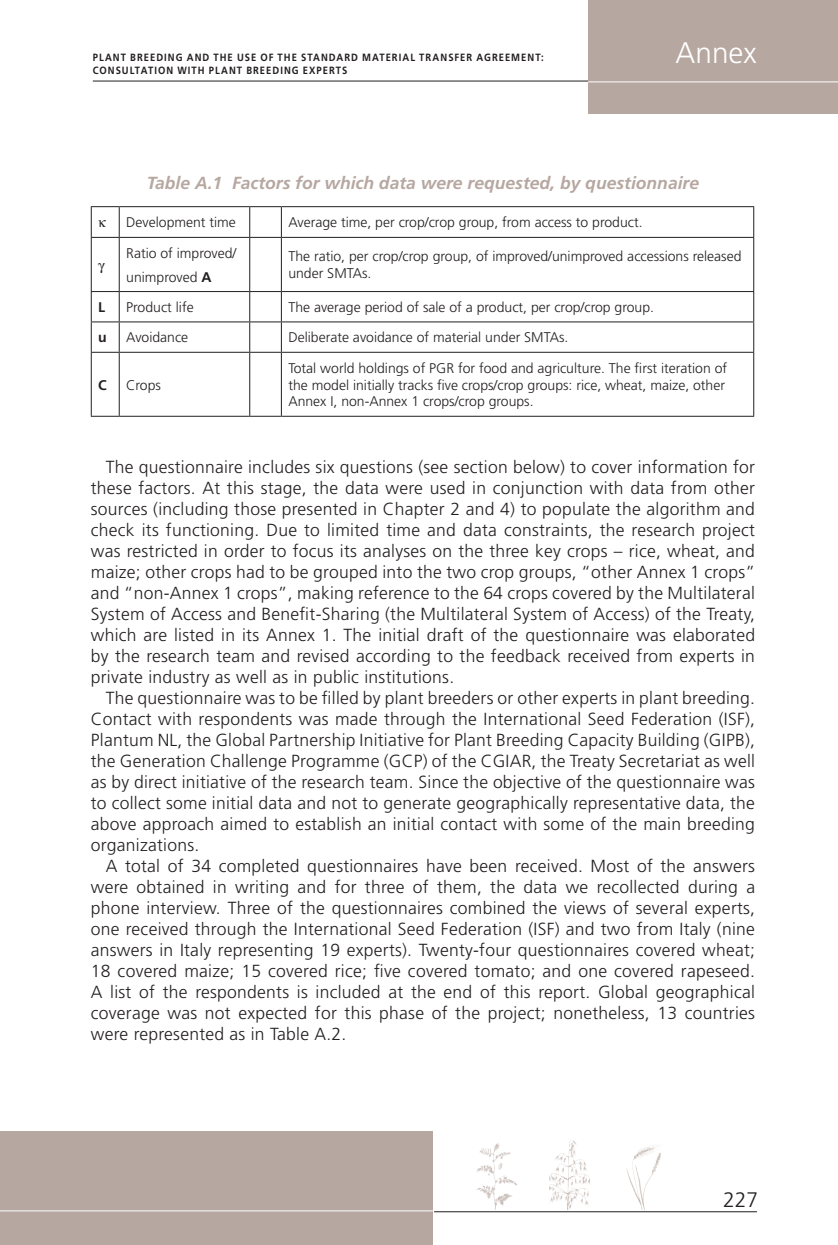
<style>
.page{position:relative;width:838px;height:1245px;background:#fff}
.page>*{position:absolute;margin:0;border:0;box-sizing:border-box;transform-origin:0 0}
.t1{font:300 29.75px "Frutiger LT Std";color:#fff}
.t2{font:300 21px "Frutiger LT Std";color:#231f20}
.t3{font:300 17.5px/21px "Frutiger LT Std";letter-spacing:.015em;color:#231f20;text-align:justify}
.t4{font:italic 700 17.5px "Frutiger LT Std";color:#b6a7a0}
.t5{font:300 14px/16.8px "Frutiger LT Std";color:#231f20}
.t6{font:700 14px "Frutiger LT Std";color:#231f20}
.t7{font:700 10.5px "Frutiger LT Std";letter-spacing:.215em;color:#231f20;scale:.9 1}
.t8{font:700 10.5px "Frutiger LT Std";letter-spacing:.245em;color:#231f20;scale:.9 1}
.t9{font:700 10.5px "Frutiger LT Std";letter-spacing:.105em;color:#231f20;scale:.9 1}
.s1{font-weight:700}
</style>
<div class="page">
<img style="left:626px;top:1146px;width:32px;height:63px">
<img style="left:566px;top:1140px;width:5px;height:16px">
<hr style="left:93px;top:81px;width:495px;height:1px;background:#231f20">
<div style="left:588px;top:0;width:249px;height:113px;background:#b6a7a0"></div>
<hr style="left:588px;top:81px;width:249px;height:1px;background:#fff">
<div style="left:0;top:1131px;width:433px;height:113px;background:#b6a7a0"></div>
<hr style="left:0;top:1210px;width:433px;height:1px;background:#fff">
<hr style="left:434px;top:1211px;width:322px;height:1px;background:#231f20">
<svg style="left:91px;top:206px;width:28px;height:1px"></svg>
<hr style="left:91px;top:207px;width:1px;height:30px;background:#231f20">
<hr style="left:119px;top:206px;width:131px;height:1px;background:#231f20">
<hr style="left:119px;top:207px;width:1px;height:30px;background:#231f20">
<hr style="left:250px;top:206px;width:31px;height:1px;background:#231f20">
<hr style="left:249px;top:207px;width:1px;height:30px;background:#231f20">
<hr style="left:281px;top:206px;width:473px;height:1px;background:#231f20">
<hr style="left:281px;top:207px;width:1px;height:30px;background:#231f20">
<hr style="left:753px;top:207px;width:1px;height:30px;background:#231f20">
<svg style="left:91px;top:237px;width:28px;height:1px"></svg>
<hr style="left:91px;top:238px;width:1px;height:53px;background:#231f20">
<hr style="left:119px;top:237px;width:131px;height:1px;background:#231f20">
<hr style="left:119px;top:238px;width:1px;height:53px;background:#231f20">
<hr style="left:250px;top:237px;width:31px;height:1px;background:#231f20">
<hr style="left:249px;top:238px;width:1px;height:53px;background:#231f20">
<hr style="left:281px;top:237px;width:473px;height:1px;background:#231f20">
<hr style="left:281px;top:238px;width:1px;height:53px;background:#231f20">
<hr style="left:753px;top:238px;width:1px;height:53px;background:#231f20">
<hr style="left:119px;top:291px;width:131px;height:1px;background:#231f20">
<hr style="left:250px;top:291px;width:31px;height:1px;background:#231f20">
<svg style="left:249px;top:292px;width:1px;height:29px"></svg>
<hr style="left:281px;top:291px;width:473px;height:1px;background:#231f20">
<svg style="left:281px;top:292px;width:1px;height:29px"></svg>
<svg style="left:753px;top:292px;width:1px;height:29px"></svg>
<svg style="left:91px;top:291px;width:29px;height:31px"></svg>
<hr style="left:91px;top:322px;width:1px;height:30px;background:#231f20">
<hr style="left:119px;top:321px;width:131px;height:1px;background:#231f20">
<hr style="left:119px;top:322px;width:1px;height:30px;background:#231f20">
<hr style="left:250px;top:321px;width:31px;height:1px;background:#231f20">
<hr style="left:249px;top:322px;width:1px;height:30px;background:#231f20">
<hr style="left:281px;top:321px;width:473px;height:1px;background:#231f20">
<hr style="left:281px;top:322px;width:1px;height:30px;background:#231f20">
<hr style="left:753px;top:322px;width:1px;height:30px;background:#231f20">
<svg style="left:91px;top:352px;width:28px;height:1px"></svg>
<hr style="left:91px;top:353px;width:1px;height:63px;background:#231f20">
<hr style="left:119px;top:352px;width:131px;height:1px;background:#231f20">
<hr style="left:119px;top:353px;width:1px;height:63px;background:#231f20">
<hr style="left:250px;top:352px;width:31px;height:1px;background:#231f20">
<hr style="left:249px;top:353px;width:1px;height:63px;background:#231f20">
<hr style="left:281px;top:352px;width:473px;height:1px;background:#231f20">
<hr style="left:281px;top:353px;width:1px;height:63px;background:#231f20">
<hr style="left:753px;top:353px;width:1px;height:63px;background:#231f20">
<svg style="left:91px;top:416px;width:28px;height:1px"></svg>
<hr style="left:119px;top:416px;width:131px;height:1px;background:#231f20">
<hr style="left:250px;top:416px;width:31px;height:1px;background:#231f20">
<hr style="left:281px;top:416px;width:473px;height:1px;background:#231f20">
<p class="t7" style="left:93px;top:51px;width:337px">PLANT BREEDING AND THE USE OF THE STANDARD MATERIA</p>
<p class="t7" style="left:410px;top:51px;width:16px">L TRA</p>
<p class="t9" style="left:440px;top:51px;width:116px">NSFER AGREEM ENT:</p>
<p class="t8" style="left:93px;top:64px;width:283px">CONSU LTATION WITH PLANT BREEDING EXPERTS</p>
<h1 class="t1" style="left:675px;top:36px;width:83px">Annex</h1>
<p class="t4" style="left:147px;top:172px;width:554px">Table A.1 Factors for which data were requested, by questionnaire</p>
<p class="t5" style="left:126px;top:214px;width:111px">Development time</p>
<p class="t5" style="left:288px;top:214px;width:355px">Average time, per crop/crop group, from access to product.</p>
<p class="t5" style="left:126px;top:241px;width:112px;line-height:23.8px">Ratio of improved/ unimproved <span class="s1">A</span></p>
<p class="t5" style="left:288px;top:248px;width:454px">The ratio, per crop/crop group, of improved/unimproved accessions released under SMTAs.</p>
<p class="t6" style="left:98px;top:299px;width:7px">L</p>
<p class="t5" style="left:126px;top:299px;width:69px">Product life</p>
<p class="t5" style="left:288px;top:299px;width:367px">The average period of sale of a product, per crop/crop group.</p>
<p class="t6" style="left:98px;top:329px;width:10px">U</p>
<p class="t5" style="left:126px;top:329px;width:63px">Avoidance</p>
<p class="t5" style="left:288px;top:329px;width:281px">Deliberate avoidance of material under SMTAs.</p>
<p class="t6" style="left:98px;top:376px;width:10px">C</p>
<p class="t5" style="left:126px;top:376px;width:36px">Crops</p>
<p class="t5" style="left:288px;top:359px;width:440px">Total world holdings of PGR for food and agriculture. The first iteration of the model initially tracks five crops/crop groups: rice, wheat, maize, other<br>Annex I, non-Annex 1 crops/crop groups.</p>
<p class="t3" style="left:91px;top:456px;width:665px;text-indent:15px">The questionnaire includes six questions (see section below) to cover information for these factors. At this stage, the data were used in conjunction with data from other sources (including those presented in Chapter 2 and 4) to populate the algorithm and check its functioning. Due to limited time and data constraints, the research project was restricted in order to focus its analyses on the three key crops – rice, wheat, and maize; other crops had to be grouped into the two crop groups, “other Annex 1 crops” and “non-Annex 1 crops”, making reference to the 64 crops covered by the Multilateral System of Access and Benefit-Sharing (the Multilateral System of Access) of the Treaty, which are listed in its Annex 1. The initial draft of the questionnaire was elaborated by the research team and revised according to the feedback received from experts in private industry as well as in public institutions.</p>
<p class="t3" style="left:91px;top:687px;width:665px;text-indent:15px">The questionnaire was to be filled by plant breeders or other experts in plant breeding.<br>Contact with respondents was made through the International Seed Federation (ISF), Plantum NL, the Global Partnership Initiative for Plant Breeding Capacity Building (GIPB), the Generation Challenge Programme (GCP) of the CGIAR, the Treaty Secretariat as well as by direct initiative of the research team. Since the objective of the questionnaire was to collect some initial data and not to generate geographically representative data, the above approach aimed to establish an initial contact with some of the main breeding organizations.</p>
<p class="t3" style="left:91px;top:855px;width:665px;text-indent:15px">A total of 34 completed questionnaires have been received. Most of the answers were obtained in writing and for three of them, the data we recollected during a phone interview. Three of the questionnaires combined the views of several experts, one received through the International Seed Federation (ISF) and two from Italy (nine answers in Italy representing 19 experts). Twenty-four questionnaires covered wheat; 18 covered maize; 15 covered rice; five covered tomato; and one covered rapeseed.<br>A list of the respondents is included at the end of this report. Global geographical coverage was not expected for this phase of the project; nonetheless, 13 countries were represented as in Table A.2.</p>
<p class="t2" style="left:723px;top:1187px;width:37px">227</p>
</div>
